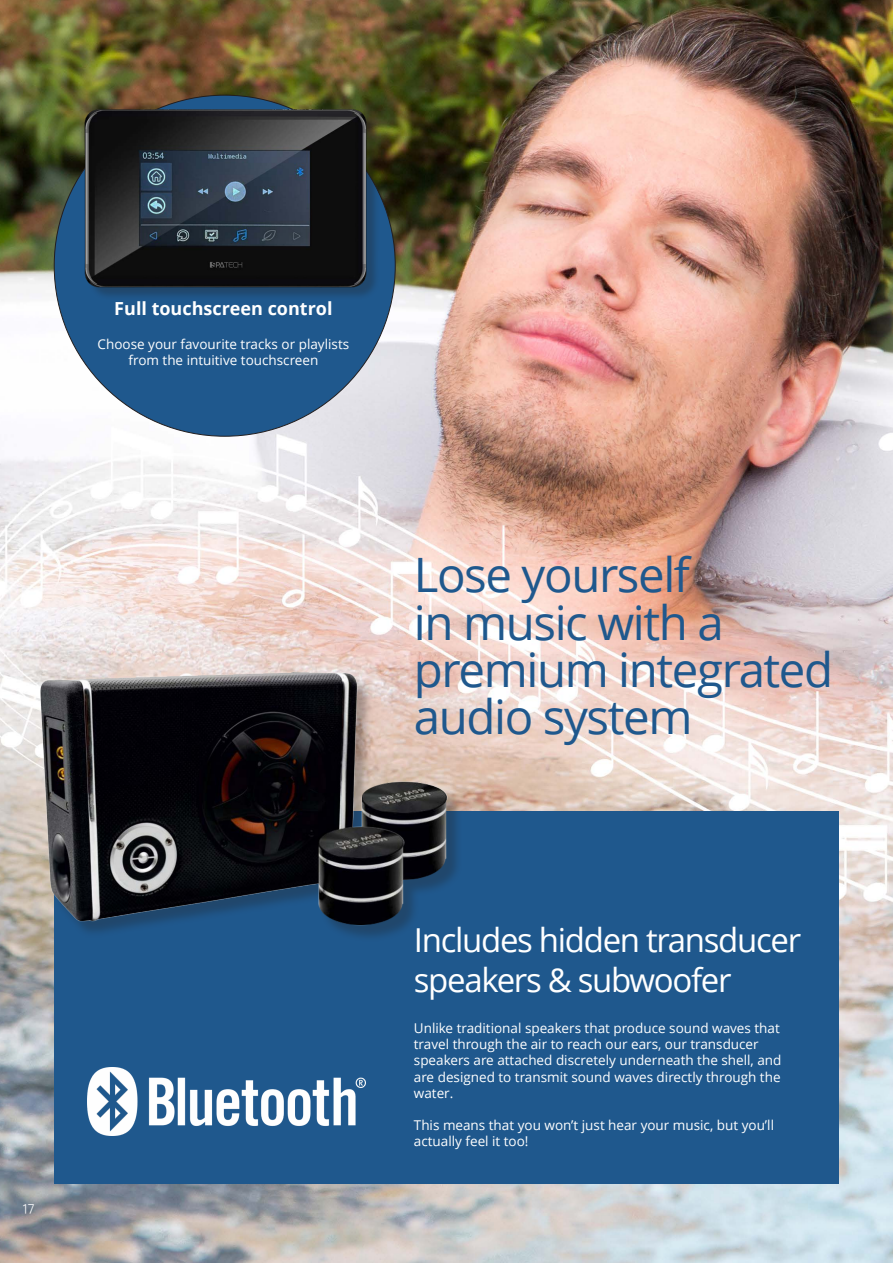
<style>
.page{position:relative;width:893px;height:1263px;background:#fff}
.page>*{position:absolute;margin:0;border:0;box-sizing:border-box;transform-origin:0 0}
.t1{font:47.4px/47.4px "Open Sans";letter-spacing:-.03em;color:#1f588d}
.t2{font:33px/39.6px "Open Sans";letter-spacing:-.04em;color:#fff}
.t3{font:700 18px "Open Sans";color:#fff}
.t4{font:13.5px/16.2px "Open Sans";color:#fff}
.t5{font:12px "OPPO Sans R";color:#fff}
</style>
<div class="page">
<img style="left:0;top:0;width:893px;height:1263px">
<div style="left:54px;top:811px;width:785px;height:372px;background:#1f588d"></div>
<div style="left:42px;top:675px;width:421px;height:267px;background:#1f588d"></div>
<img style="left:25px;top:651px;width:467px;height:284px">
<img style="left:88px;top:1067px;width:278px;height:68px">
<div style="left:54px;top:95px;width:341px;height:341px;background:#1f588d;border-radius:50%"></div>
<div style="left:87px;top:112px;width:293px;height:189px;background:#231f20;opacity:.3"></div>
<img style="left:81px;top:105px;width:290px;height:187px">
<p class="t3" style="left:114px;top:296px;width:220px">Full touchscreen control</p>
<p class="t4" style="left:98px;top:336px;width:253px">Choose your favourite tracks or playlists</p>
<p class="t4" style="left:129px;top:352px;width:191px">from the intuitive touchscreen</p>
<p class="t5" style="left:23px;top:1200px;width:14px">17</p>
<p class="t1" style="left:414px;top:550px;width:278px">Lose yourself</p>
<p class="t1" style="left:414px;top:597px;width:311px">in music with a</p>
<p class="t1" style="left:414px;top:645px;width:421px">premium integrated audio system</p>
<p class="t2" style="left:414px;top:919px;width:389px">Includes hidden transducer speakers &amp; subwoofer</p>
<p class="t4" style="left:414px;top:1019px;width:369px">Unlike traditional speakers that produce sound waves that travel through the air to reach our ears, our transducer speakers are attached discretely underneath the shell, and are designed to transmit sound waves directly through the water.</p>
<p class="t4" style="left:414px;top:1117px;width:362px">This means that you won’t just hear your music, but you’ll actually feel it too!</p>
</div>
